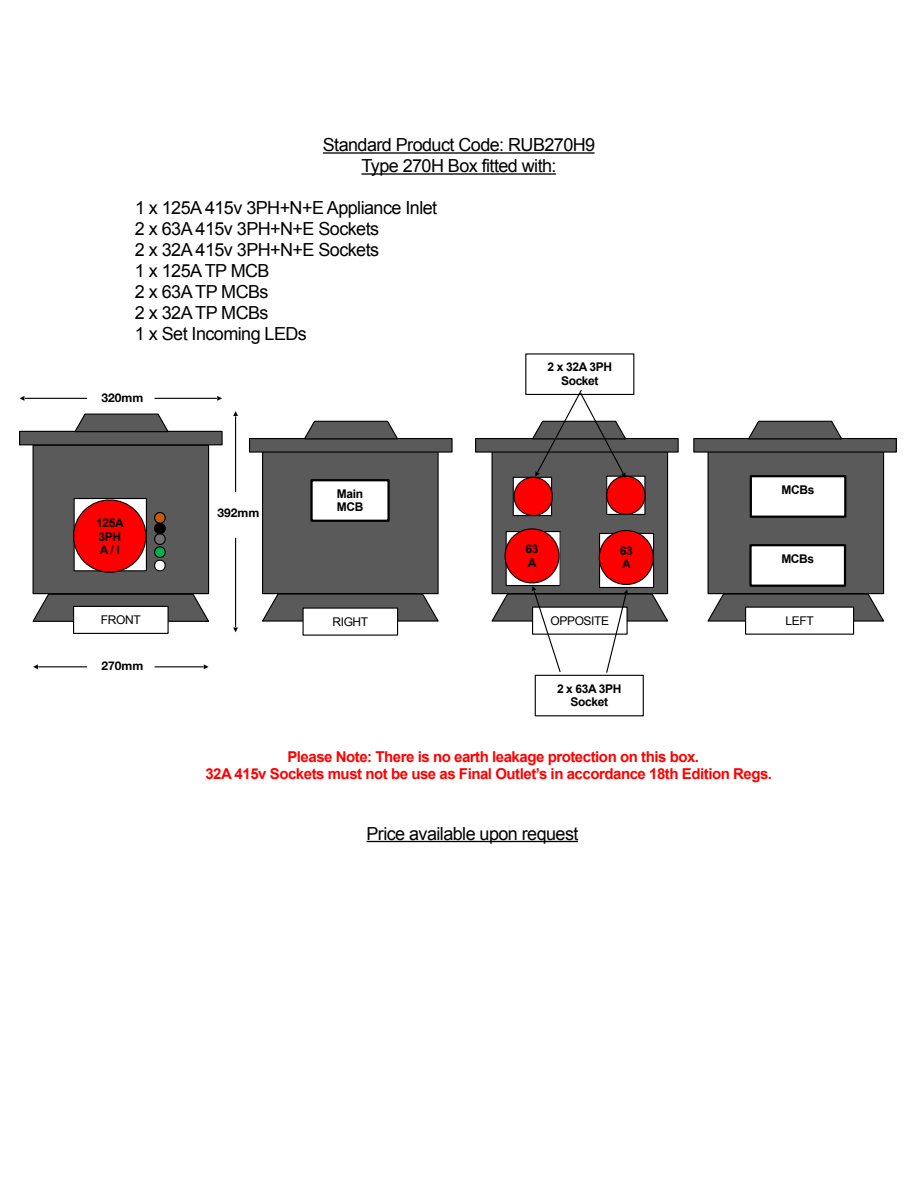
<style>
.page{position:relative;width:918px;height:1188px;background:#fff}
.page>*{position:absolute;margin:0;border:0;box-sizing:border-box;transform-origin:0 0}
.t1{font:18px/21px "Arial";letter-spacing:-.03em;color:#000;text-align:center}
.t2{font:700 15px/16.5px "Arial";letter-spacing:-.03em;color:#f00;text-align:center}
.t3{font:700 12px/13.5px "Arial";letter-spacing:-.03em;color:#000}
.t4{font:12px "Arial";letter-spacing:-.03em;color:#000}
.t5{font:700 12px "Helvetica Neue";color:#000}
</style>
<div class="page">
<hr style="left:323px;top:152px;width:272px;height:2px;background:#000">
<hr style="left:361px;top:173px;width:195px;height:2px;background:#000">
<hr style="left:367px;top:841px;width:211px;height:1px;background:#000">
<div style="left:33px;top:445px;width:176px;height:149px;background:#5a5a5a"></div>
<div style="left:33px;top:445px;width:176px;height:149px;border:1px solid #000"></div>
<div style="left:263px;top:445px;width:175px;height:149px;background:#5a5a5a"></div>
<div style="left:262px;top:445px;width:177px;height:149px;border:1px solid #000"></div>
<div style="left:708px;top:445px;width:176px;height:149px;background:#5a5a5a"></div>
<div style="left:708px;top:445px;width:176px;height:149px;border:1px solid #000"></div>
<div style="left:492px;top:445px;width:176px;height:149px;background:#5a5a5a"></div>
<hr style="left:38px;top:666px;width:49px;height:1px;background:#000">
<svg style="left:33px;top:664px;width:5px;height:5px"></svg>
<hr style="left:155px;top:666px;width:48px;height:1px;background:#000">
<svg style="left:204px;top:664px;width:5px;height:5px"></svg>
<hr style="left:25px;top:398px;width:62px;height:1px;background:#000">
<svg style="left:20px;top:396px;width:4px;height:5px"></svg>
<hr style="left:155px;top:398px;width:62px;height:1px;background:#000">
<svg style="left:217px;top:396px;width:5px;height:5px"></svg>
<hr style="left:235px;top:416px;width:1px;height:76px;background:#000">
<svg style="left:233px;top:411px;width:5px;height:5px"></svg>
<hr style="left:235px;top:538px;width:1px;height:89px;background:#000">
<svg style="left:233px;top:628px;width:5px;height:4px"></svg>
<div style="left:751px;top:476px;width:94px;height:41px;background:#fff"></div>
<div style="left:750px;top:475px;width:96px;height:43px;border:2px solid #000"></div>
<div style="left:312px;top:480px;width:77px;height:41px;background:#fff"></div>
<div style="left:310px;top:479px;width:80px;height:43px;border:2px solid #000"></div>
<svg style="left:73px;top:498px;width:93px;height:75px;background:#c53533"></svg>
<div style="left:20px;top:431px;width:202px;height:14px;background:#5a5a5a"></div>
<div style="left:19px;top:431px;width:204px;height:14px;border:1px solid #000"></div>
<svg style="left:73px;top:413px;width:97px;height:20px;background:#676767"></svg>
<svg style="left:32px;top:593px;width:178px;height:29px;background:#636363"></svg>
<div style="left:250px;top:439px;width:202px;height:13px;background:#5a5a5a"></div>
<div style="left:249px;top:438px;width:204px;height:15px;border:1px solid #000"></div>
<div style="left:476px;top:439px;width:202px;height:13px;background:#5a5a5a"></div>
<div style="left:475px;top:438px;width:204px;height:15px;border:1px solid #000"></div>
<div style="left:694px;top:439px;width:202px;height:13px;background:#5a5a5a"></div>
<div style="left:693px;top:438px;width:204px;height:15px;border:1px solid #000"></div>
<svg style="left:303px;top:420px;width:96px;height:20px;background:#676767"></svg>
<svg style="left:747px;top:420px;width:96px;height:20px;background:#676767"></svg>
<svg style="left:262px;top:593px;width:177px;height:30px;background:#656565"></svg>
<svg style="left:707px;top:593px;width:178px;height:30px;background:#676767"></svg>
<div style="left:746px;top:607px;width:108px;height:27px;background:#fff"></div>
<div style="left:303px;top:608px;width:95px;height:27px;background:#fff"></div>
<div style="left:74px;top:606px;width:94px;height:27px;background:#fff"></div>
<div style="left:73px;top:606px;width:96px;height:28px;border:1px solid #000"></div>
<svg style="left:512px;top:388px;width:135px;height:129px"></svg>
<div style="left:525px;top:353px;width:109px;height:42px;border:1px solid #000"></div>
<div style="left:535px;top:675px;width:109px;height:41px;border:1px solid #000"></div>
<div style="left:751px;top:545px;width:94px;height:41px;background:#fff"></div>
<div style="left:749px;top:544px;width:97px;height:43px;border:2px solid #000"></div>
<svg style="left:491px;top:527px;width:178px;height:146px"></svg>
<p class="t1" style="left:323px;top:134px;width:274px">Standard Product Code: RUB270H9<br>Type 270H Box fitted with:</p>
<p class="t1" style="left:135px;top:197px;width:304px;text-align:left">1 x 125A 415v 3PH+N+E Appliance Inlet<br>2 x 63A 415v 3PH+N+E Sockets<br>2 x 32A 415v 3PH+N+E Sockets<br>1 x 125A TP MCB<br>2 x 63A TP MCBs<br>2 x 32A TP MCBs<br>1 x Set Incoming LEDs</p>
<p class="t5" style="left:102px;top:388px;width:43px">320mm</p>
<p class="t3" style="left:96px;top:516px;width:29px">125A<br>3PH<br>A / I</p>
<p class="t5" style="left:218px;top:503px;width:43px">392mm</p>
<p class="t3" style="left:548px;top:361px;width:66px;text-align:center">2 x 32A 3PH<br>Socket</p>
<p class="t3" style="left:337px;top:487px;width:28px">Main</p>
<p class="t3" style="left:782px;top:483px;width:34px">MCBs</p>
<p class="t3" style="left:337px;top:501px;width:28px">MCB</p>
<p class="t3" style="left:526px;top:543px;width:14px">63<br>A</p>
<p class="t3" style="left:620px;top:544px;width:14px">63<br>A</p>
<p class="t3" style="left:781px;top:552px;width:34px">MCBs</p>
<p class="t4" style="left:101px;top:612px;width:41px">FRONT</p>
<p class="t4" style="left:332px;top:613px;width:37px">RIGHT</p>
<p class="t4" style="left:550px;top:613px;width:60px">OPPOSITE</p>
<p class="t4" style="left:785px;top:613px;width:30px">LEFT</p>
<p class="t5" style="left:102px;top:656px;width:43px">270mm</p>
<p class="t3" style="left:557px;top:682px;width:66px;text-align:center">2 x 63A 3PH<br>Socket</p>
<p class="t2" style="left:205px;top:749px;width:568px">Please Note: There is no earth leakage protection on this box.<br>32A 415v Sockets must not be use as Final Outlet’s in accordance 18th Edition Regs.</p>
<p class="t1" style="left:367px;top:823px;width:214px">Price available upon request</p>
</div>
